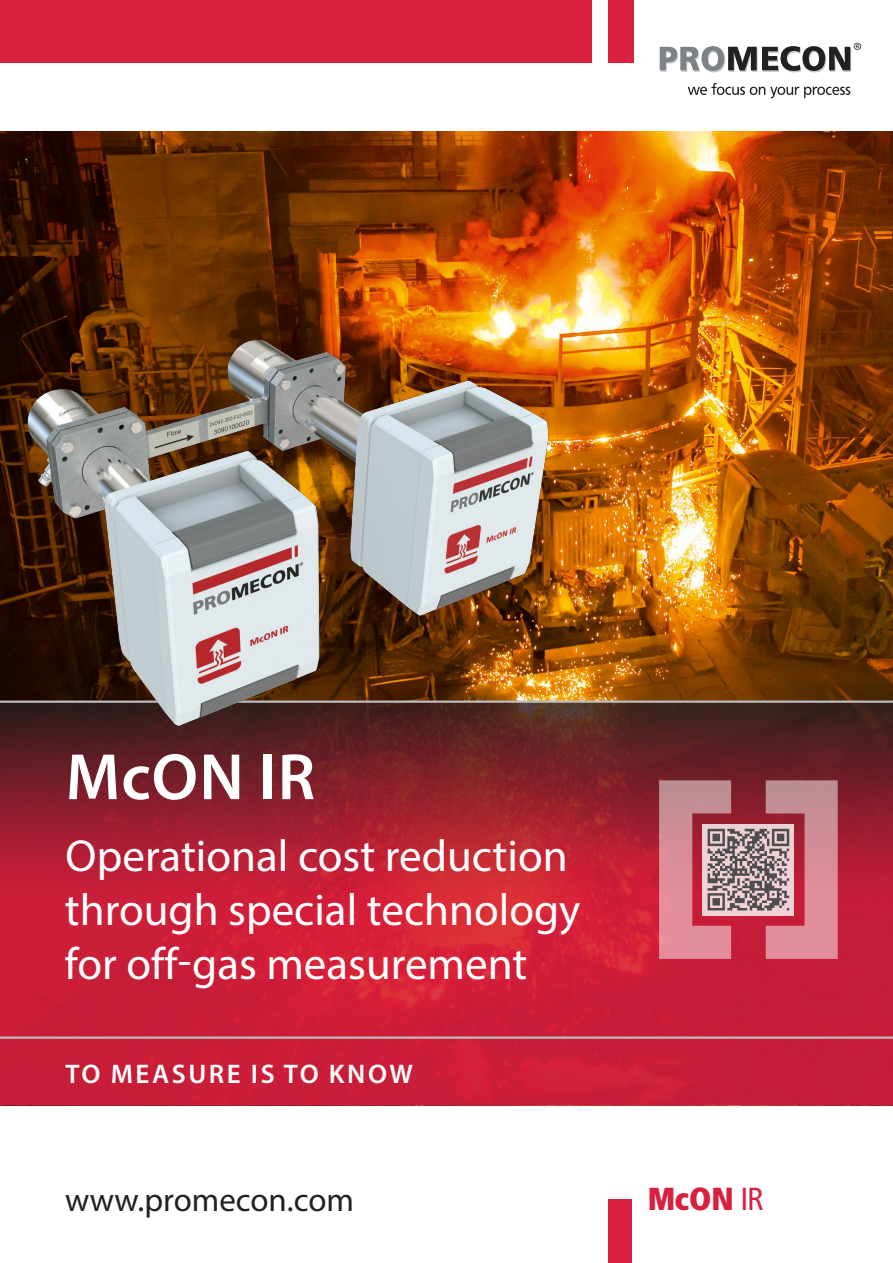
<style>
.page{position:relative;width:893px;height:1263px;background:#fff}
.page>*{position:absolute;margin:0;border:0;box-sizing:border-box;transform-origin:0 0}
.t1{font:600 66px "Myriad Pro";letter-spacing:.015em;color:#fff}
.t2{font:45px/54px "Myriad Pro";color:#fff}
.t3{font:33px "Myriad Pro";color:#222021}
.t4{font:800 condensed 31.5px "Frutiger BQ";color:#d9203e}
.t5{font:600 27px "Myriad Pro";letter-spacing:.095em;color:#fff}
.t6{font:300 22.35px "Myriad Pro";color:#222021}
.s1{font-weight:400}
</style>
<div class="page">
<img style="left:0;top:132px;width:893px;height:568px">
<div style="left:0;top:0;width:591px;height:63px;background:#d9203e"></div>
<div style="left:608px;top:0;width:26px;height:63px;background:#d9203e"></div>
<svg style="left:688px;top:83px;width:162px;height:15px"></svg>
<svg style="left:660px;top:46px;width:191px;height:26px"></svg>
<img style="left:0;top:703px;width:893px;height:403px">
<hr style="left:0;top:1036px;width:893px;height:3px;background:#bdbcbc">
<hr style="left:0;top:700px;width:893px;height:3px;background:#bdbcbc">
<svg style="left:659px;top:780px;width:179px;height:179px;background:#c17984"></svg>
<div style="left:608px;top:1199px;width:24px;height:64px;background:#d9203e"></div>
<img style="left:0;top:162px;width:765px;height:570px">
<p class="t6" style="left:853px;top:42px;width:10px">®</p>
<h1 class="t1" style="left:66px;top:752px;width:251px">MCON IR</h1>
<p class="t2" style="left:65px;top:833px;width:517px">Operational cost reduction through special technology for off-gas measurement</p>
<p class="t5" style="left:66px;top:1063px;width:349px">TO MEASURE IS TO KNOW</p>
<p class="t3" style="left:65px;top:1187px;width:290px">www.promecon.com</p>
<p class="t4" style="left:648px;top:1181px;width:117px">McON <span class="s1">IR</span></p>
</div>
